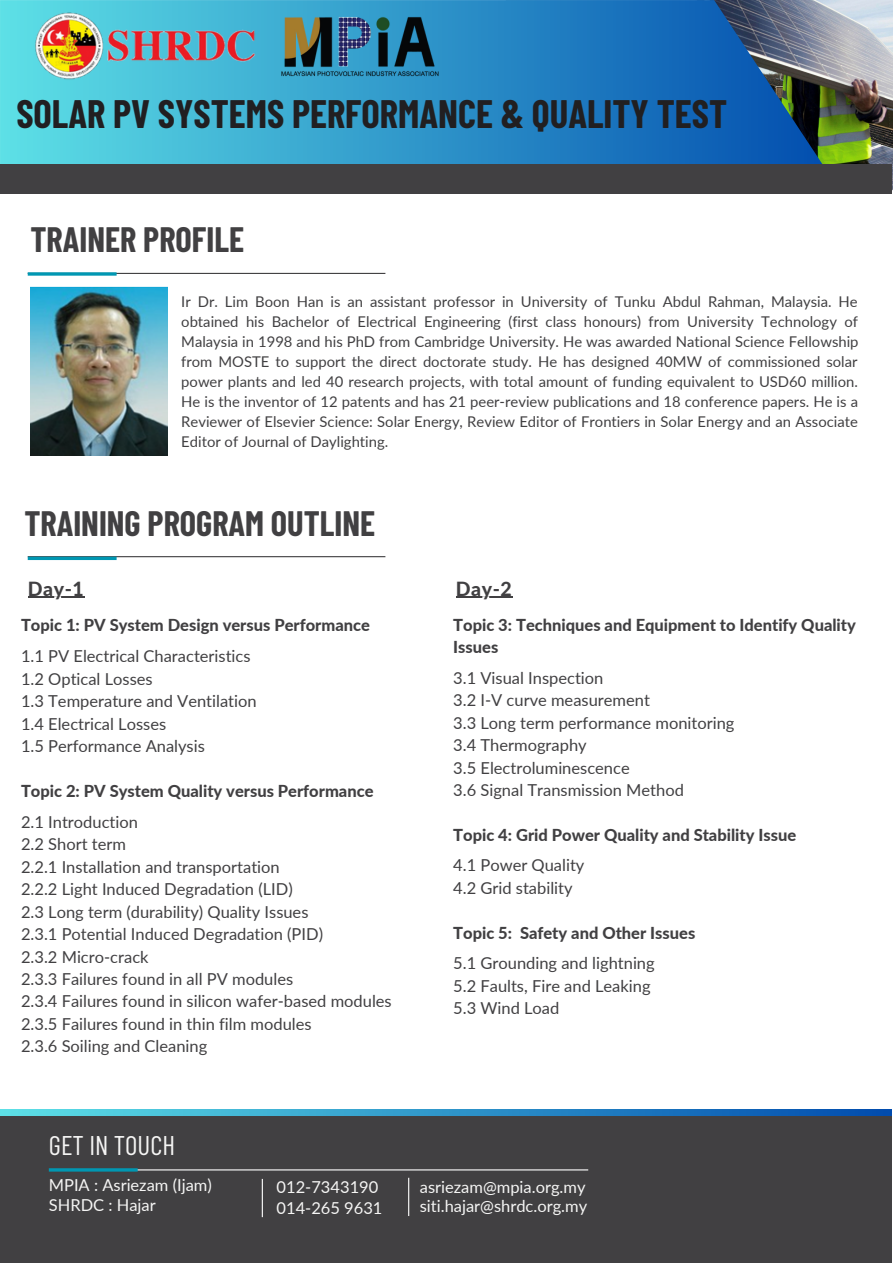
<style>
.page{position:relative;width:893px;height:1264px;background:#fff}
.page>*{position:absolute;margin:0;border:0;box-sizing:border-box;transform-origin:0 0}
.t1{font:700 38.7px "Barlow Condensed";color:#211f21}
.t2{font:700 34.5px "Barlow Condensed";color:#414042}
.t3{font:27px "Barlow Condensed";color:#f5f5f4}
.t4{font:800 19.5px "Lato";letter-spacing:.03em;color:#414042}
.t5{font:16.5px/22.5px "Lato";color:#414042}
.t6{font:800 16.5px/22.5px "Lato";color:#414042}
.t7{font:16.5px "Lato";color:#f5f5f4}
.t8{font:14.85px/20px "Lato";color:#414042;text-align:justify}
</style>
<div class="page">
<img style="left:839px;top:0;width:53px;height:190px">
<svg style="left:0;top:0;width:839px;height:165px;background:#338ebd"></svg>
<div style="left:0;top:1112px;width:891px;height:150px;background:#414042"></div>
<svg style="left:0;top:1109px;width:891px;height:6px;background:#2f95c9"></svg>
<hr style="left:51px;top:1169px;width:537px;height:1px;background:#fff">
<hr style="left:49px;top:1168px;width:89px;height:3px;background:#0097b2">
<hr style="left:262px;top:1178px;width:1px;height:39px;background:#fff">
<hr style="left:408px;top:1177px;width:1px;height:38px;background:#fff">
<img style="left:30px;top:6px;width:232px;height:78px">
<img style="left:276px;top:14px;width:171px;height:64px">
<div style="left:0;top:165px;width:891px;height:29px;background:#414042"></div>
<hr style="left:28px;top:273px;width:357px;height:1px;background:#414042">
<svg style="left:28px;top:272px;width:89px;height:4px"></svg>
<img style="left:30px;top:287px;width:138px;height:168px">
<hr style="left:28px;top:556px;width:357px;height:1px;background:#414042">
<svg style="left:28px;top:556px;width:89px;height:4px"></svg>
<hr style="left:28px;top:596px;width:56px;height:2px;background:#414042">
<hr style="left:456px;top:596px;width:56px;height:2px;background:#414042">
<h1 class="t1" style="left:16px;top:89px;width:712px">SOLAR PV SYSTEMS PERFORMANCE &amp; QUALITY TEST</h1>
<h2 class="t2" style="left:30px;top:218px;width:215px">TRAINER PROFILE</h2>
<p class="t8" style="left:181px;top:291px;width:678px">Ir Dr. Lim Boon Han is an assistant professor in University of Tunku Abdul Rahman, Malaysia. He obtained his Bachelor of Electrical Engineering (first class honours) from University Technology of Malaysia in 1998 and his PhD from Cambridge University. He was awarded National Science Fellowship from MOSTE to support the direct doctorate study. He has designed 40MW of commissioned solar power plants and led 40 research projects, with total amount of funding equivalent to USD60 million.<br>He is the inventor of 12 patents and has 21 peer-review publications and 18 conference papers. He is a Reviewer of Elsevier Science: Solar Energy, Review Editor of Frontiers in Solar Energy and an Associate Editor of Journal of Daylighting.</p>
<h2 class="t2" style="left:24px;top:501px;width:352px">TRAINING PROGRAM OUTLINE</h2>
<p class="t4" style="left:28px;top:576px;width:58px">Day-1</p>
<p class="t6" style="left:21px;top:613px;width:350px">Topic 1: PV System Design versus Performance</p>
<p class="t5" style="left:21px;top:644px;width:237px">1.1 PV Electrical Characteristics<br>1.2 Optical Losses<br>1.3 Temperature and Ventilation<br>1.4 Electrical Losses<br>1.5 Performance Analysis</p>
<p class="t6" style="left:21px;top:779px;width:354px">Topic 2: PV System Quality versus Performance</p>
<p class="t5" style="left:21px;top:810px;width:372px">2.1 Introduction<br>2.2 Short term<br>2.2.1 Installation and transportation<br>2.2.2 Light Induced Degradation (LID)<br>2.3 Long term (durability) Quality Issues<br>2.3.1 Potential Induced Degradation (PID)<br>2.3.2 Micro-crack<br>2.3.3 Failures found in all PV modules<br>2.3.4 Failures found in silicon wafer-based modules 2.3.5 Failures found in thin film modules<br>2.3.6 Soiling and Cleaning</p>
<p class="t4" style="left:456px;top:576px;width:58px">Day-2</p>
<p class="t6" style="left:453px;top:613px;width:404px">Topic 3: Techniques and Equipment to Identify Quality<br>Issues</p>
<p class="t5" style="left:453px;top:666px;width:283px">3.1 Visual Inspection<br>3.2 I-V curve measurement<br>3.3 Long term performance monitoring<br>3.4 Thermography<br>3.5 Electroluminescence<br>3.6 Signal Transmission Method</p>
<p class="t6" style="left:453px;top:823px;width:344px">Topic 4: Grid Power Quality and Stability Issue</p>
<p class="t5" style="left:453px;top:853px;width:133px">4.1 Power Quality<br>4.2 Grid stability</p>
<p class="t6" style="left:453px;top:921px;width:243px">Topic 5: Safety and Other Issues</p>
<p class="t5" style="left:453px;top:951px;width:203px">5.1 Grounding and lightning<br>5.2 Faults, Fire and Leaking<br>5.3 Wind Load</p>
<h3 class="t3" style="left:49px;top:1127px;width:128px">GET IN TOUCH</h3>
<p class="t7" style="left:49px;top:1174px;width:164px">MPIA : Asriezam (Ijam)</p>
<p class="t7" style="left:276px;top:1176px;width:103px">012-7343190</p>
<p class="t7" style="left:420px;top:1176px;width:167px">asriezam@mpia.org.my</p>
<p class="t7" style="left:49px;top:1194px;width:108px">SHRDC : Hajar</p>
<p class="t7" style="left:276px;top:1197px;width:107px">014-265 9631</p>
<p class="t7" style="left:420px;top:1195px;width:169px">siti.hajar@shrdc.org.my</p>
</div>
